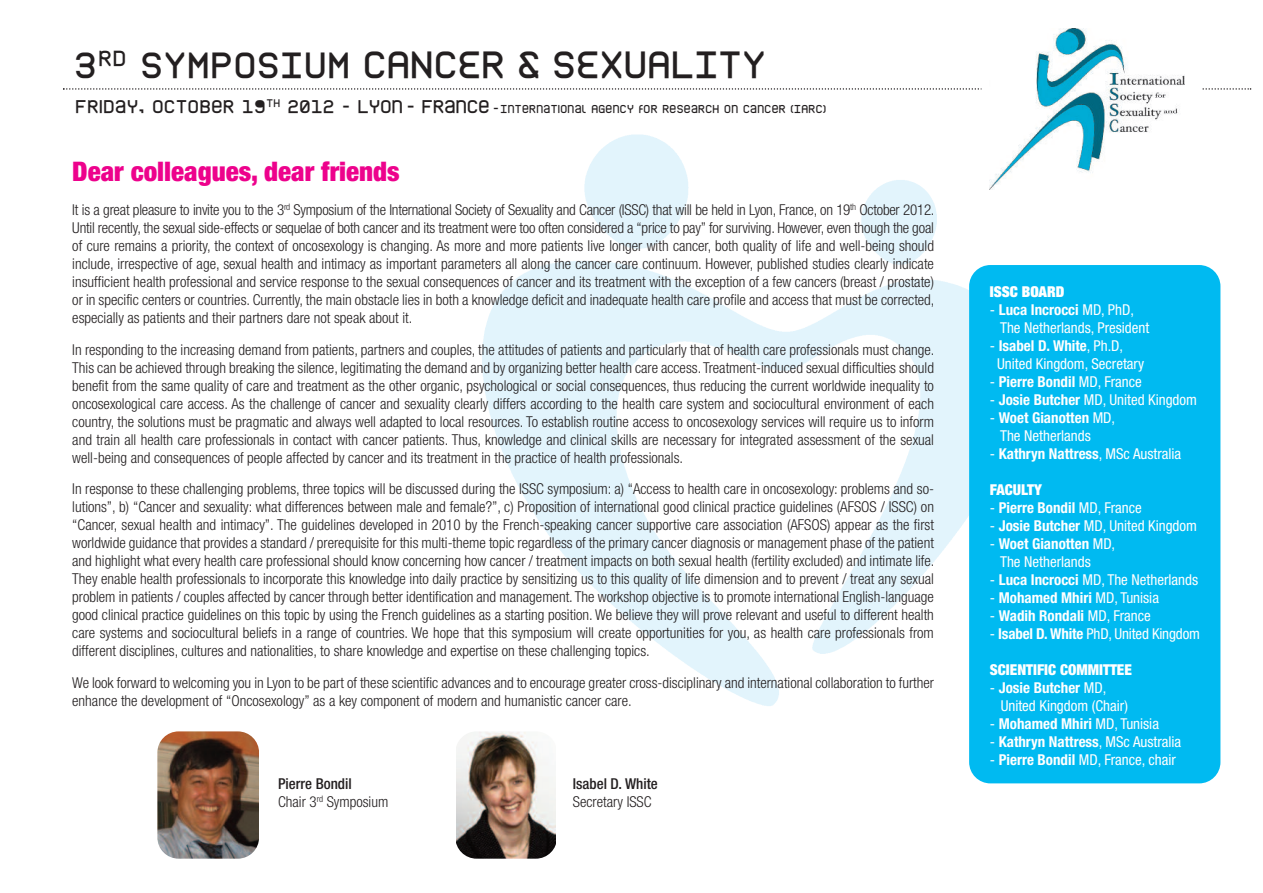
<style>
.page{position:relative;width:1263px;height:893px;background:#fff}
.page>*{position:absolute;margin:0;border:0;box-sizing:border-box;transform-origin:0 0}
.t1{font:37.5px "Close Call PM";letter-spacing:-.015em;color:#231f20}
.t2{font:900 condensed 27px "Helvetica Neue";color:#ed028c}
.t3{font:300 condensed 15px/18px "Helvetica Neue";color:#231f20;text-align:justify}
.t4{font:condensed 15px/18px "Helvetica Neue";color:#fff}
.t5{font:700 condensed 15px "Helvetica Neue";color:#fff}
.t6{font:900 condensed 15px "Helvetica Neue";color:#fff}
.t7{font:500 condensed 15px "Helvetica Neue";color:#231f20}
.t8{font:900 expanded 15px "Helvetica Neue";color:#fff}
.t9{font:11.4px "Close Call PM";color:#231f20}
.s1{font-size:36px}
.s2{font-size:18.15px}
.s3{font-size:12.9px}
.s4{font-weight:500}
.s5{font-weight:700}
.s6{font-weight:400}
</style>
<div class="page">
<img style="left:482px;top:197px;width:642px;height:587px">
<svg style="left:63px;top:28px;width:1188px;height:169px"></svg>
<img style="left:990px;top:29px;width:194px;height:160px">
<div style="left:969px;top:265px;width:251px;height:518px;background:#00baf1;border-radius:21px"></div>
<img style="left:158px;top:731px;width:101px;height:128px;border-radius:21px">
<img style="left:456px;top:731px;width:100px;height:128px;border-radius:21px">
<h1 class="t1" style="left:77px;top:43px;width:694px"><span class="s1">3</span><sup>RD</sup> <span class="s1">SYMPOSIUM</span> CANCER &amp; SEXUALITY</h1>
<p class="t9" style="left:77px;top:102px;width:752px"><span class="s2">FRIDAY, OCTOBER 19</span><sup>TH</sup> <span class="s2">2012 - LYON - FRANCE</span> <span class="s3">-</span>INTERNATIONAL AGENCY FOR RESEARCH ON CANCER (IARC)</p>
<h2 class="t2" style="left:72px;top:162px;width:329px">Dear colleagues, dear friends</h2>
<p class="t3" style="left:72px;top:202px;width:864px">It is a great pleasure to invite you to the 3<sup>rd</sup> Symposium of the International Society of Sexuality and Cancer (ISSC) that will be held in Lyon, France, on 19<sup>th</sup> October 2012.<br>Until recently, the sexual side-effects or sequelae of both cancer and its treatment were too often considered a “price to pay” for surviving. However, even though the goal of cure remains a priority, the context of oncosexology is changing. As more and more patients live longer with cancer, both quality of life and well-being should include, irrespective of age, sexual health and intimacy as important parameters all along the cancer care continuum. However, published studies clearly indicate insufficient health professional and service response to the sexual consequences of cancer and its treatment with the exception of a few cancers (breast / prostate) or in specific centers or countries. Currently, the main obstacle lies in both a knowledge deficit and inadequate health care profile and access that must be corrected, especially as patients and their partners dare not speak about it.</p>
<p class="t3" style="left:72px;top:342px;width:864px">In responding to the increasing demand from patients, partners and couples, the attitudes of patients and particularly that of health care professionals must change.<br>This can be achieved through breaking the silence, legitimating the demand and by organizing better health care access. Treatment-induced sexual difficulties should benefit from the same quality of care and treatment as the other organic, psychological or social consequences, thus reducing the current worldwide inequality to oncosexological care access. As the challenge of cancer and sexuality clearly differs according to the health care system and sociocultural environment of each country, the solutions must be pragmatic and always well adapted to local resources. To establish routine access to oncosexology services will require us to inform and train all health care professionals in contact with cancer patients. Thus, knowledge and clinical skills are necessary for integrated assessment of the sexual well-being and consequences of people affected by cancer and its treatment in the practice of health professionals.</p>
<p class="t3" style="left:72px;top:481px;width:864px">In response to these challenging problems, three topics will be discussed during the ISSC symposium: a) “Access to health care in oncosexology: problems and so&shy;lutions”, b) “Cancer and sexuality: what differences between male and female?”, c) Proposition of international good clinical practice guidelines (AFSOS / ISSC) on “Cancer, sexual health and intimacy”. The guidelines developed in 2010 by the French-speaking cancer supportive care association (AFSOS) appear as the first worldwide guidance that provides a standard / prerequisite for this multi-theme topic regardless of the primary cancer diagnosis or management phase of the patient and highlight what every health care professional should know concerning how cancer / treatment impacts on both sexual health (fertility excluded) and intimate life.<br>They enable health professionals to incorporate this knowledge into daily practice by sensitizing us to this quality of life dimension and to prevent / treat any sexual problem in patients / couples affected by cancer through better identification and management. The workshop objective is to promote international English-language good clinical practice guidelines on this topic by using the French guidelines as a starting position. We believe they will prove relevant and useful to different health care systems and sociocultural beliefs in a range of countries. We hope that this symposium will create opportunities for you, as health care professionals from different disciplines, cultures and nationalities, to share knowledge and expertise on these challenging topics.</p>
<p class="t3" style="left:72px;top:675px;width:863px">We look forward to welcoming you in Lyon to be part of these scientific advances and to encourage greater cross-disciplinary and international collaboration to further enhance the development of “Oncosexology” as a key component of modern and humanistic cancer care.</p>
<p class="t3" style="left:278px;top:776px;width:112px"><span class="s4">Pierre Bondil<br></span>Chair 3<sup>rd</sup> Symposium</p>
<p class="t7" style="left:573px;top:778px;width:86px">Isabel D. White</p>
<p class="t3" style="left:573px;top:794px;width:80px">Secretary ISSC</p>
<p class="t8" style="left:990px;top:286px;width:76px">ISSC BOARD</p>
<p class="t4" style="left:1000px;top:302px;width:151px;text-indent:-10px">- <span class="s5">Luca Incrocci</span> MD, PhD,<br>The Netherlands, President</p>
<p class="t4" style="left:997px;top:338px;width:149px;text-indent:-7px">- <span class="s5">Isabel D. White</span>, Ph.D,<br>United Kingdom, Secretary</p>
<p class="t5" style="left:990px;top:376px;width:153px"><span class="s6">-</span> Pierre Bondil <span class="s6">MD, France</span></p>
<p class="t4" style="left:990px;top:392px;width:209px">- <span class="s5">Josie Butcher</span> MD, United Kingdom</p>
<p class="t4" style="left:1000px;top:410px;width:117px;text-indent:-10px">- <span class="s5">Woet Gianotten</span> MD,<br>The Netherlands</p>
<p class="t5" style="left:990px;top:448px;width:193px"><span class="s6">-</span> Kathryn Nattress<span class="s6">, MSc Australia</span></p>
<p class="t6" style="left:990px;top:484px;width:53px">FACULTY</p>
<p class="t5" style="left:990px;top:502px;width:153px"><span class="s6">-</span> Pierre Bondil <span class="s6">MD, France</span></p>
<p class="t4" style="left:990px;top:518px;width:209px">- <span class="s5">Josie Butcher</span> MD, United Kingdom</p>
<p class="t4" style="left:1000px;top:536px;width:117px;text-indent:-10px">- <span class="s5">Woet Gianotten</span> MD,<br>The Netherlands</p>
<p class="t4" style="left:990px;top:572px;width:210px">- <span class="s5">Luca Incrocci</span> MD, The Netherlands</p>
<p class="t5" style="left:990px;top:592px;width:171px"><span class="s6">-</span> Mohamed Mhiri <span class="s6">MD, Tunisia</span></p>
<p class="t5" style="left:990px;top:610px;width:162px"><span class="s6">-</span> Wadih Rondali <span class="s6">MD, France</span></p>
<p class="t4" style="left:990px;top:626px;width:212px">- <span class="s5">Isabel D. White</span> PhD, United Kingdom</p>
<p class="t6" style="left:990px;top:664px;width:144px">SCIENTIFIC COMMITTEE</p>
<p class="t4" style="left:1001px;top:680px;width:129px;text-indent:-11px">- <span class="s5">Josie Butcher</span> MD,<br>United Kingdom (Chair)</p>
<p class="t5" style="left:990px;top:718px;width:171px"><span class="s6">-</span> Mohamed Mhiri <span class="s6">MD, Tunisia</span></p>
<p class="t5" style="left:990px;top:736px;width:193px"><span class="s6">-</span> Kathryn Nattress<span class="s6">, MSc Australia</span></p>
<p class="t4" style="left:990px;top:752px;width:188px">- <span class="s5">Pierre Bondil</span> MD, France, chair</p>
</div>
